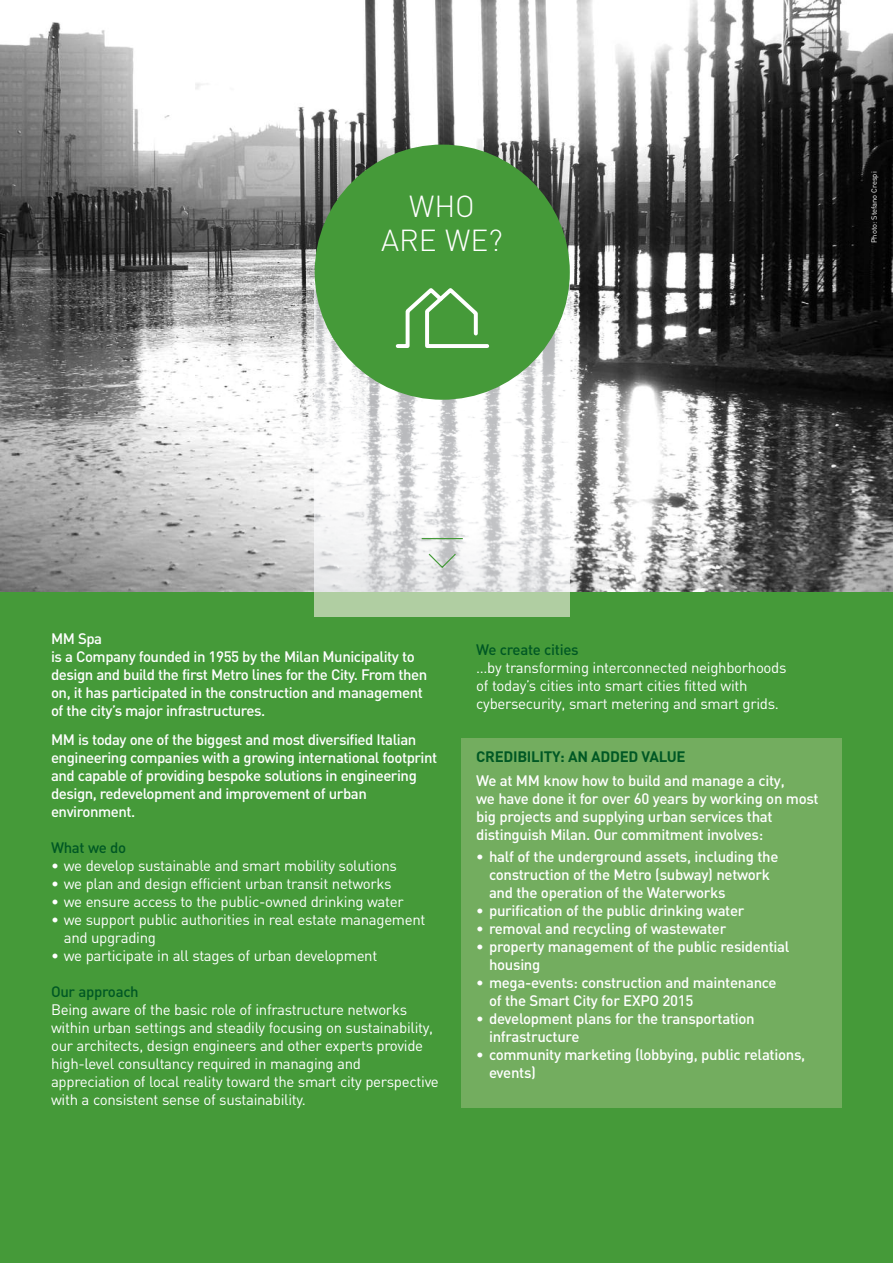
<style>
.page{position:relative;width:893px;height:1263px;background:#fff}
.page>*{position:absolute;margin:0;border:0;box-sizing:border-box;transform-origin:0 0}
.t1{font:300 30px/34.5px "DIN";color:#fff;text-align:center}
.t2{font:500 15px/18px "DIN";letter-spacing:-.025em;color:#fff}
.t3{font:15px/18px "DIN";letter-spacing:-.02em;color:#fff}
.t4{font:500 15px "DIN";letter-spacing:-.02em;color:#005824}
.t5{font:700 15px "DIN";letter-spacing:-.02em;color:#005824}
.t6{font:7.5px "DIN";color:#fff}
</style>
<div class="page">
<div style="left:0;top:591px;width:893px;height:672px;background:#459a39"></div>
<div style="left:461px;top:738px;width:381px;height:369px;background:#73ad5f"></div>
<img style="left:0;top:0;width:893px;height:591px">
<div style="left:315px;top:591px;width:255px;height:26px;background:#b0cea2"></div>
<img style="left:315px;top:284px;width:255px;height:307px">
<hr style="left:422px;top:538px;width:41px;height:1px;background:#459a39">
<svg style="left:427px;top:552px;width:30px;height:17px"></svg>
<div style="left:315px;top:145px;width:255px;height:255px;background:#459a39;border-radius:50%"></div>
<svg style="left:395px;top:288px;width:95px;height:60px"></svg>
<h1 class="t1" style="left:381px;top:192px;width:123px">WHO<br>ARE WE?</h1>
<p class="t6" style="left:871px;top:243px;width:73px;rotate:-90deg">Photo: Stefano Crespi</p>
<p class="t2" style="left:51px;top:631px;width:378px">MM Spa<br>is a Company founded in 1955 by the Milan Municipality to design and build the first Metro lines for the City. From then on, it has participated in the construction and management of the city’s major infrastructures.</p>
<p class="t2" style="left:51px;top:732px;width:388px">MM is today one of the biggest and most diversified Italian engineering companies with a growing international footprint and capable of providing bespoke solutions in engineering design, redevelopment and improvement of urban environment.</p>
<p class="t4" style="left:51px;top:842px;width:77px">What we do</p>
<p class="t3" style="left:51px;top:858px;width:347px">• we develop sustainable and smart mobility solutions</p>
<p class="t3" style="left:51px;top:876px;width:342px">• we plan and design efficient urban transit networks</p>
<p class="t3" style="left:51px;top:894px;width:354px">• we ensure access to the public-owned drinking water</p>
<p class="t3" style="left:64px;top:912px;width:363px;text-indent:-13px">• we support public authorities in real estate management and upgrading</p>
<p class="t3" style="left:51px;top:948px;width:328px">• we participate in all stages of urban development</p>
<p class="t4" style="left:51px;top:986px;width:89px">Our approach</p>
<p class="t3" style="left:51px;top:1002px;width:389px">Being aware of the basic role of infrastructure networks within urban settings and steadily focusing on sustainability, our architects, design engineers and other experts provide high-level consultancy required in managing and appreciation of local reality toward the smart city perspective with a consistent sense of sustainability.</p>
<p class="t4" style="left:476px;top:645px;width:104px">We create cities</p>
<p class="t3" style="left:476px;top:660px;width:312px">…by transforming interconnected neighborhoods of today’s cities into smart cities fitted with cybersecurity, smart metering and smart grids.</p>
<p class="t5" style="left:476px;top:751px;width:211px">CREDIBILITY: AN ADDED VALUE</p>
<p class="t2" style="left:476px;top:773px;width:344px">We at MM know how to build and manage a city,<br>we have done it for over 60 years by working on most big projects and supplying urban services that distinguish Milan. Our commitment involves:</p>
<p class="t2" style="left:489px;top:849px;width:291px;text-indent:-13px">• half of the underground assets, including the construction of the Metro (subway) network and the operation of the Waterworks</p>
<p class="t2" style="left:476px;top:903px;width:270px">• purification of the public drinking water</p>
<p class="t2" style="left:476px;top:921px;width:252px">• removal and recycling of wastewater</p>
<p class="t2" style="left:489px;top:939px;width:302px;text-indent:-13px">• property management of the public residential housing</p>
<p class="t2" style="left:489px;top:975px;width:289px;text-indent:-13px">• mega-events: construction and maintenance of the Smart City for EXPO 2015</p>
<p class="t2" style="left:489px;top:1011px;width:267px;text-indent:-13px">• development plans for the transportation infrastructure</p>
<p class="t2" style="left:489px;top:1047px;width:318px;text-indent:-13px">• community marketing (lobbying, public relations, events)</p>
</div>
